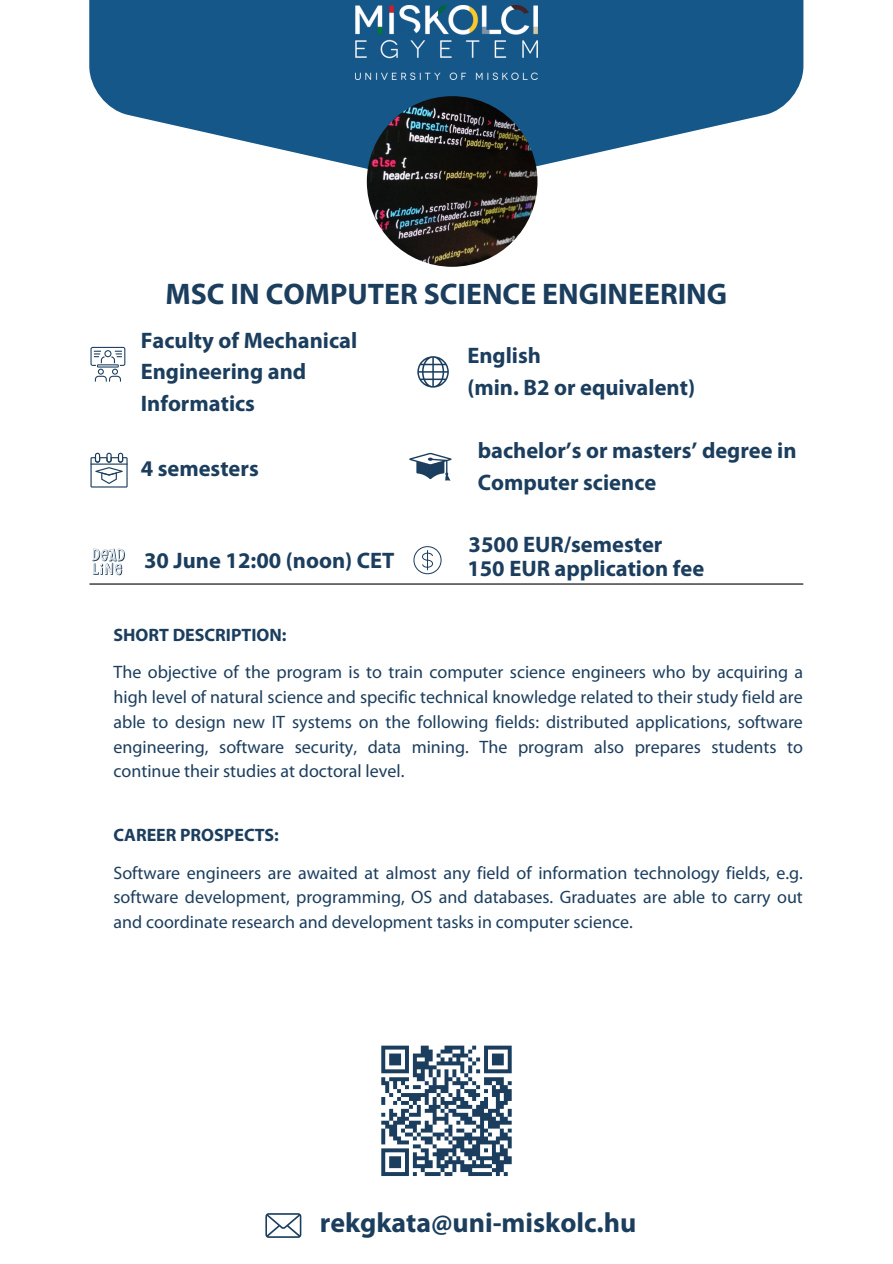
<style>
.page{position:relative;width:893px;height:1264px;background:#fff}
.page>*{position:absolute;margin:0;border:0;box-sizing:border-box;transform-origin:0 0}
.t1{font:700 29.85px "Myriad Pro";color:#1c3e5e}
.t2{font:700 27.9px "Myriad Pro";color:#1c3e5e}
.t3{font:700 22.5px/31.5px "Myriad Pro";color:#1c3e5e}
.t4{font:18px/24.8px "Myriad Pro";color:#1c3e5e;text-align:justify}
.t5{font:700 18px "Myriad Pro";color:#1c3e5e}
</style>
<div class="page">
<svg style="left:89px;top:0;width:714px;height:182px;fill:#155788"></svg>
<img style="left:367px;top:96px;width:170px;height:171px;border-radius:50%">
<hr style="left:90px;top:583px;width:712px;height:1px;background:#000">
<svg style="left:417px;top:356px;width:32px;height:31px"></svg>
<svg style="left:413px;top:546px;width:28px;height:28px"></svg>
<svg style="left:409px;top:453px;width:43px;height:28px"></svg>
<svg style="left:90px;top:452px;width:38px;height:35px"></svg>
<svg style="left:90px;top:347px;width:35px;height:35px"></svg>
<img style="left:355px;top:5px;width:182px;height:74px">
<svg style="left:92px;top:548px;width:33px;height:28px"></svg>
<svg style="left:265px;top:1213px;width:36px;height:24px"></svg>
<svg style="left:381px;top:1045px;width:131px;height:131px"></svg>
<h1 class="t1" style="left:165px;top:281px;width:563px">MSC IN COMPUTER SCIENCE ENGINEERING</h1>
<p class="t3" style="left:141px;top:326px;width:218px">Faculty of Mechanical<br>Engineering and<br>Informatics</p>
<p class="t3" style="left:141px;top:454px;width:120px">4 semesters</p>
<p class="t3" style="left:144px;top:546px;width:252px">30 June 12:00 (noon) CET</p>
<p class="t3" style="left:467px;top:342px;width:229px">English<br>(min. B2 or equivalent)</p>
<p class="t3" style="left:477px;top:436px;width:320px">bachelor’s or masters’ degree in<br>Computer science</p>
<p class="t3" style="left:467px;top:535px;width:238px;line-height:23.1px">3500 EUR/semester<br>150 EUR application fee</p>
<p class="t5" style="left:113px;top:627px;width:174px">SHORT DESCRIPTION:</p>
<p class="t4" style="left:113px;top:661px;width:691px">The objective of the program is to train computer science engineers who by acquiring a high level of natural science and specific technical knowledge related to their study field are able to design new IT systems on the following fields: distributed applications, software engineering, software security, data mining. The program also prepares students to continue their studies at doctoral level.</p>
<p class="t5" style="left:113px;top:827px;width:167px">CAREER PROSPECTS:</p>
<p class="t4" style="left:113px;top:861px;width:691px">Software engineers are awaited at almost any field of information technology fields, e.g. software development, programming, OS and databases. Graduates are able to carry out and coordinate research and development tasks in computer science.</p>
<h2 class="t2" style="left:320px;top:1211px;width:318px">rekgkata@uni-miskolc.hu</h2>
</div>
